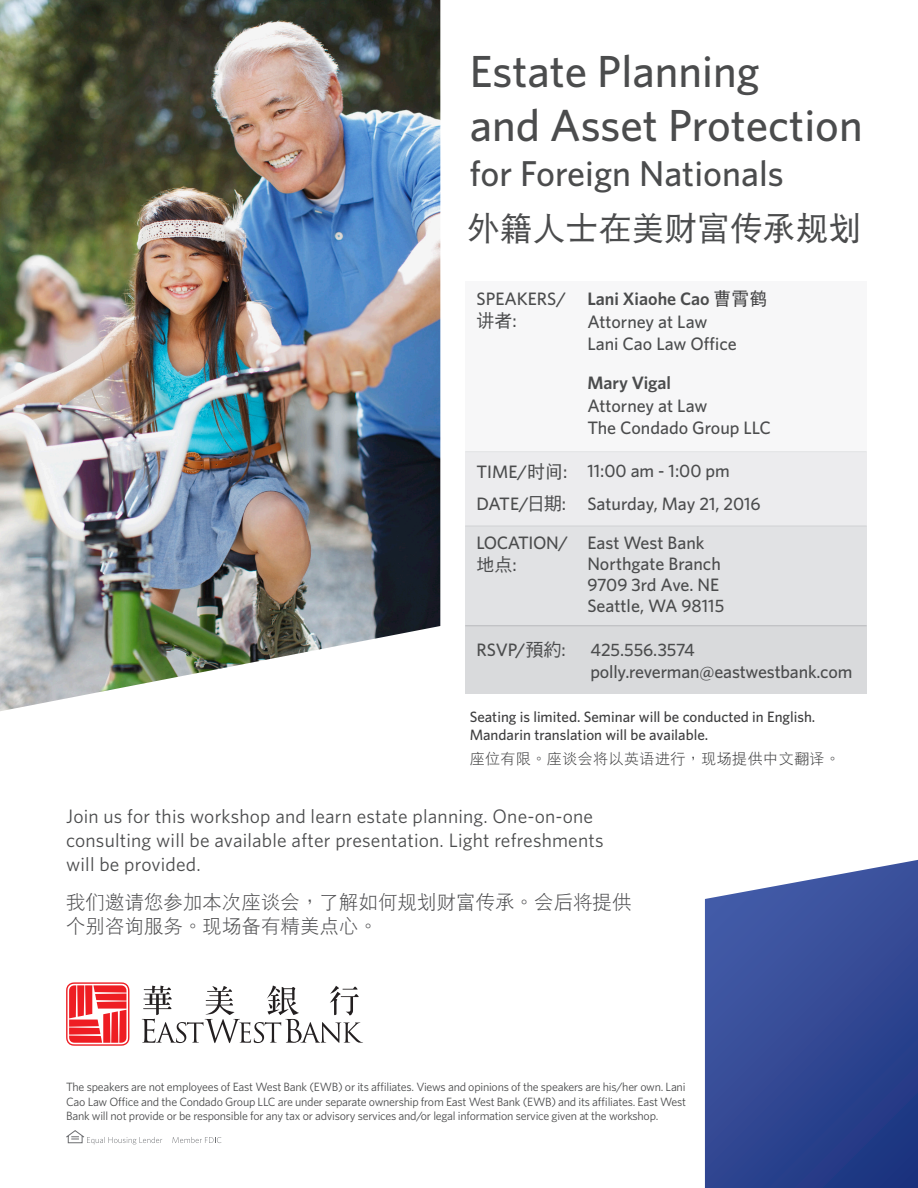
<style>
.page{position:relative;width:918px;height:1188px;background:#fff}
.page>*{position:absolute;margin:0;border:0;box-sizing:border-box;transform-origin:0 0}
.t1{font:500 45px "Whitney";color:#4b4c4d}
.t2{font:500 36px "Whitney";color:#4b4c4d}
.t3{font:33px "DFP Hei W5";letter-spacing:-.005em;color:#4b4c4d}
.t4{font:19.5px/24px "Whitney";letter-spacing:.01em;color:#4b4c4d}
.t5{font:19.5px "DFP Hei W3";color:#4d4d4f}
.t6{font:500 18px "Whitney";color:#4b4c4d}
.t7{font:600 18px "Whitney";color:#4b4c4d}
.t8{font:500 18px "Whitney";letter-spacing:-.02em;color:#4b4c4d}
.t9{font:18px "DFP Hei W5";color:#4b4c4d}
.t10{font:18px "DF Hei Std W5";color:#4b4c4d}
.t11{font:500 15px "Whitney";color:#3e3e3f}
.t12{font:15px "DFP Hei W3";letter-spacing:.03em;color:#3e3e3f}
.t13{font:12px/14.4px "Whitney";letter-spacing:-.02em;color:#4b4c4d;text-align:justify}
.s1{font-family:"Whitney";font-weight:500}
.s2{font-family:"DFP Hei W5";font-weight:400;color:#3e3e3f}
.s3{font-family:"DFP Hei W5";font-weight:400}
.s4{font-family:"DF Hei Std W5";font-weight:400}
.s5{font-family:"DF Hei Std W3"}
</style>
<div class="page">
<div style="left:465px;top:281px;width:402px;height:171px;background:#f7f7f8"></div>
<div style="left:465px;top:526px;width:402px;height:100px;background:#e1e2e4"></div>
<div style="left:465px;top:626px;width:402px;height:68px;background:#d9dadc"></div>
<div style="left:465px;top:452px;width:402px;height:74px;background:#ececee"></div>
<hr style="left:465px;top:451px;width:402px;height:1px;background:#e1e2e4">
<hr style="left:465px;top:526px;width:402px;height:1px;background:#d1d2d4">
<hr style="left:465px;top:626px;width:402px;height:1px;background:#b8b9bc">
<svg style="left:705px;top:860px;width:213px;height:328px;background:#3e539a"></svg>
<svg style="left:66px;top:1130px;width:96px;height:15px"></svg>
<svg style="left:172px;top:1137px;width:49px;height:6px"></svg>
<svg style="left:142px;top:985px;width:221px;height:58px"></svg>
<svg style="left:66px;top:982px;width:63px;height:64px"></svg>
<img style="left:0;top:0;width:440px;height:711px">
<p class="t1" style="left:470px;top:41px;width:291px">Estate Planning</p>
<p class="t1" style="left:470px;top:95px;width:395px">and Asset Protection</p>
<p class="t2" style="left:470px;top:150px;width:316px">for Foreign Nationals</p>
<p class="t3" style="left:467px;top:212px;width:396px">外籍人士在美财富传承规划</p>
<p class="t6" style="left:477px;top:287px;width:91px">SPEAKERS/</p>
<p class="t9" style="left:477px;top:311px;width:42px">讲者<span class="s1">:</span></p>
<p class="t7" style="left:587px;top:287px;width:182px">Lani Xiaohe Cao <span class="s2">曹霄鹤</span></p>
<p class="t6" style="left:587px;top:310px;width:122px">Attorney at Law</p>
<p class="t6" style="left:587px;top:332px;width:151px">Lani Cao Law Office</p>
<p class="t7" style="left:587px;top:371px;width:85px">Mary Vigal</p>
<p class="t6" style="left:587px;top:394px;width:122px">Attorney at Law</p>
<p class="t6" style="left:587px;top:416px;width:185px">The Condado Group LLC</p>
<p class="t6" style="left:477px;top:459px;width:92px">TIME/<span class="s3">时间</span>:</p>
<p class="t6" style="left:477px;top:492px;width:91px">DATE/<span class="s4">日期</span>:</p>
<p class="t6" style="left:587px;top:459px;width:144px">11:00 am - 1:00 pm</p>
<p class="t6" style="left:587px;top:492px;width:175px">Saturday, May 21, 2016</p>
<p class="t8" style="left:477px;top:531px;width:93px">LOCATION/</p>
<p class="t10" style="left:477px;top:555px;width:42px">地点<span class="s1">:</span></p>
<p class="t6" style="left:587px;top:531px;width:119px">East West Bank</p>
<p class="t6" style="left:587px;top:552px;width:135px">Northgate Branch</p>
<p class="t6" style="left:587px;top:573px;width:134px">9709 3rd Ave. NE</p>
<p class="t6" style="left:587px;top:594px;width:138px">Seattle, WA 98115</p>
<p class="t6" style="left:477px;top:638px;width:91px">RSVP/<span class="s4">預約</span>:</p>
<p class="t6" style="left:590px;top:638px;width:106px">425.556.3574</p>
<p class="t6" style="left:590px;top:660px;width:263px">polly.reverman@eastwestbank.com</p>
<p class="t11" style="left:470px;top:707px;width:347px">Seating is limited. Seminar will be conducted in English.</p>
<p class="t11" style="left:470px;top:725px;width:240px">Mandarin translation will be available.</p>
<p class="t12" style="left:470px;top:751px;width:372px">座位有限<span class="s5">。</span>座谈会将以英语进行<span class="s5">，</span>现场提供中文翻译<span class="s5">。</span></p>
<p class="t4" style="left:66px;top:804px;width:539px">Join us for this workshop and learn estate planning. One-on-one consulting will be available after presentation. Light refreshments will be provided.</p>
<p class="t5" style="left:66px;top:893px;width:567px">我们邀请您参加本次座谈会<span class="s5">，</span>了解如何规划财富传承<span class="s5">。</span>会后将提供</p>
<p class="t5" style="left:66px;top:917px;width:313px">个别咨询服务<span class="s5">。</span>现场备有精美点心<span class="s5">。</span></p>
<p class="t13" style="left:66px;top:1080px;width:622px">The speakers are not employees of East West Bank (EWB) or its affiliates. Views and opinions of the speakers are his/her own. Lani Cao Law Office and the Condado Group LLC are under separate ownership from East West Bank (EWB) and its affiliates. East West Bank will not provide or be responsible for any tax or advisory services and/or legal information service given at the workshop.</p>
</div>
